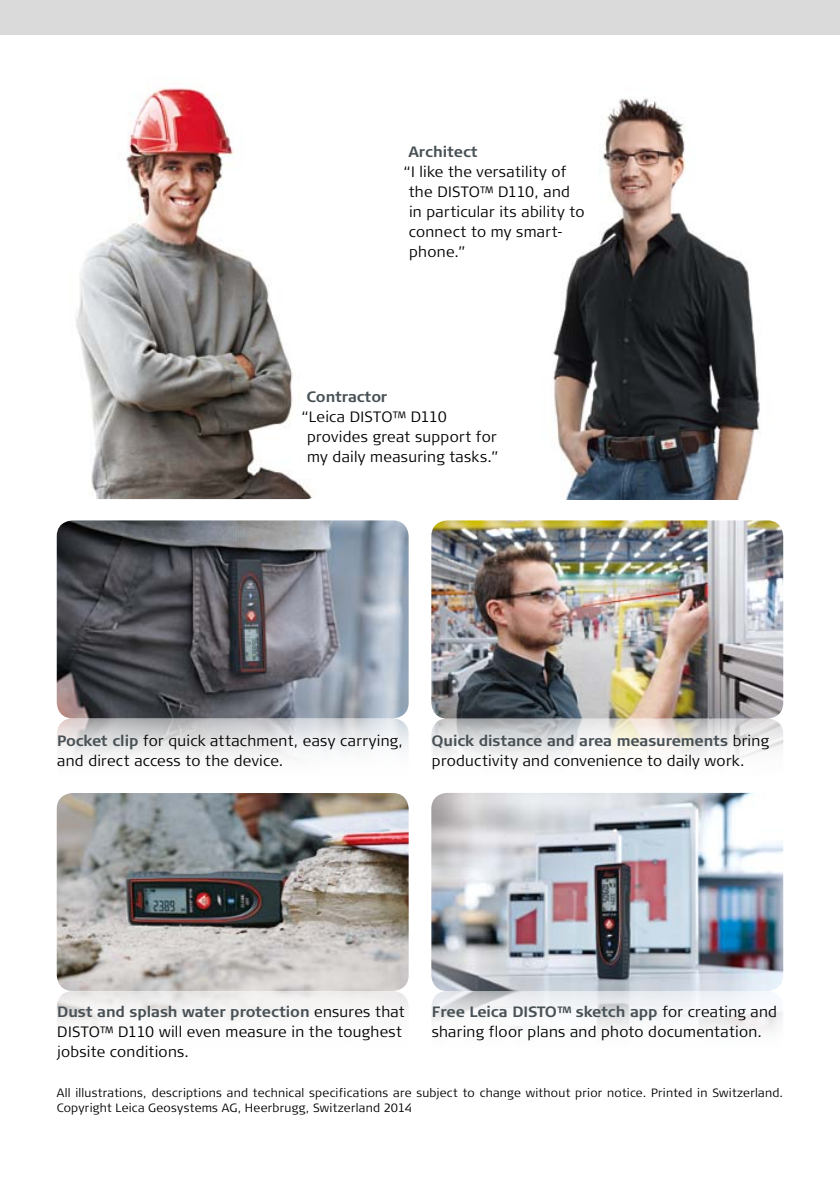
<style>
.page{position:relative;width:840px;height:1191px;background:#fff}
.page>*{position:absolute;margin:0;border:0;box-sizing:border-box;transform-origin:0 0}
.t1{font:300 15px/20px "Signa Column";letter-spacing:.02em;color:#000}
.t2{font:700 15px "Signa Column";letter-spacing:-.01em;color:#485156}
.t3{font:300 12px/15px "Signa Column";letter-spacing:.02em;color:#000}
.s1{font-weight:700;color:#485156}
</style>
<div class="page">
<img style="left:553px;top:97px;width:207px;height:402px">
<img style="left:431px;top:793px;width:351px;height:239px">
<img style="left:57px;top:793px;width:351px;height:235px">
<img style="left:431px;top:520px;width:351px;height:240px">
<div style="left:0;top:0;width:839px;height:34px;background:#dadada"></div>
<img style="left:57px;top:520px;width:351px;height:240px">
<img style="left:76px;top:87px;width:237px;height:412px">
<p class="t2" style="left:408px;top:143px;width:71px">Architect</p>
<p class="t1" style="left:408px;top:161px;width:177px;text-indent:-5px">“I like the versatility of the DISTO™ D110, and in particular its ability to connect to my smart&shy;phone.”</p>
<p class="t2" style="left:306px;top:388px;width:82px">Contractor</p>
<p class="t1" style="left:307px;top:407px;width:193px;text-indent:-6px">“Leica DISTO™ D110 provides great support for my daily measuring tasks.”</p>
<p class="t1" style="left:57px;top:731px;width:347px"><span class="s1">Pocket clip</span> for quick attachment, easy carrying, and direct access to the device.</p>
<p class="t1" style="left:431px;top:731px;width:339px"><span class="s1">Quick distance and area measurements</span> bring productivity and convenience to daily work.</p>
<p class="t1" style="left:57px;top:1002px;width:349px"><span class="s1">Dust and splash water protection</span> ensures that<br>DISTO™ D110 will even measure in the toughest jobsite conditions.</p>
<p class="t1" style="left:431px;top:1002px;width:347px"><span class="s1">Free Leica DISTO™ sketch app</span> for creating and sharing floor plans and photo documentation.</p>
<p class="t3" style="left:57px;top:1085px;width:727px">All illustrations, descriptions and technical specifications are subject to change without prior notice. Printed in Switzerland.<br>Copyright Leica Geosystems AG, Heerbrugg, Switzerland 2014</p>
</div>
